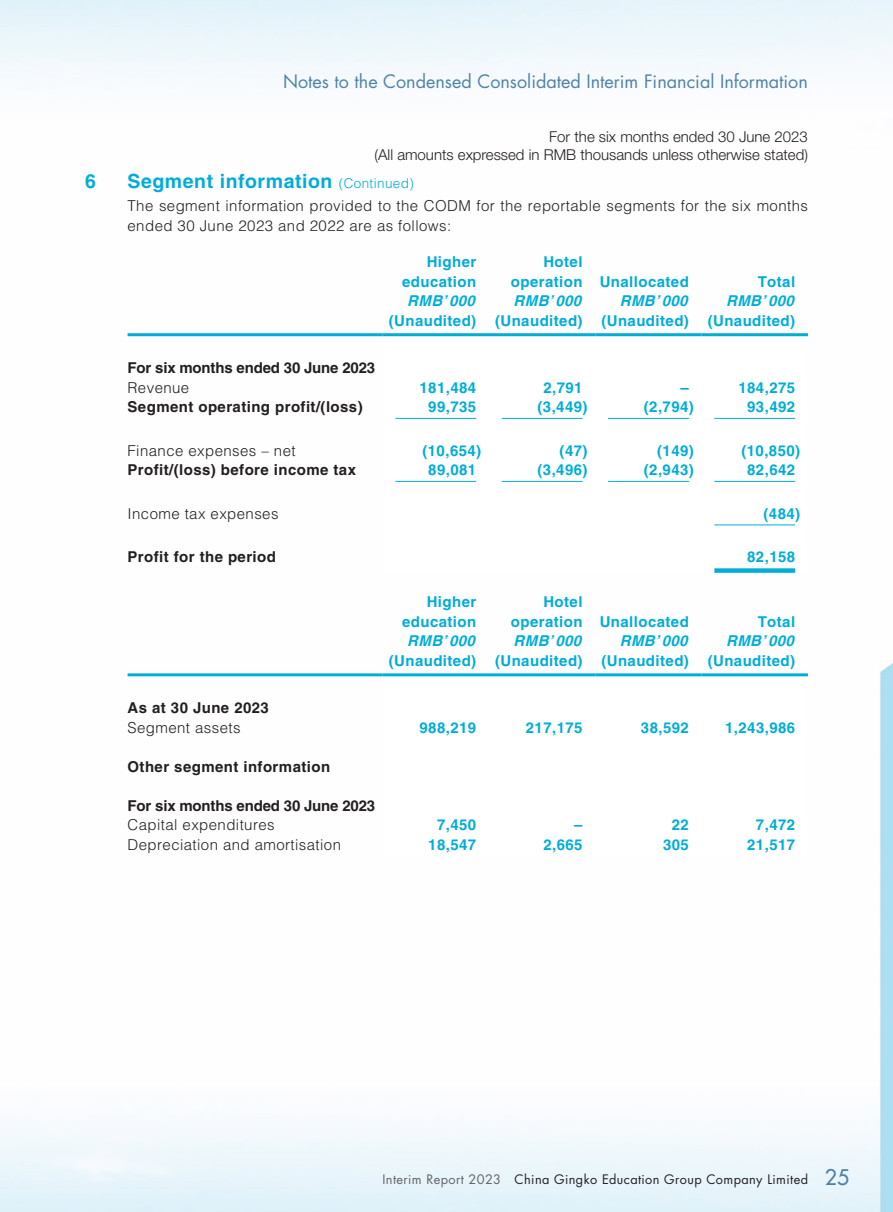
<style>
.page{position:relative;width:893px;height:1212px;background:#fff}
.page>*{position:absolute;margin:0;border:0;box-sizing:border-box;transform-origin:0 0}
._01_Heading_1{font:700 19.5px "Helvetica LT Std";letter-spacing:.03em;color:#00add8}
.t1{font:18px "Futura Std";color:#4e83a6}
._50_Table_Body{font:700 15px/19.5px "Helvetica LT Std";letter-spacing:.03em;color:#00add8;text-align:right}
._00_Body_text{font:300 15px/19.5px "Helvetica LT Std";letter-spacing:.03em;color:#231f20}
._50_Table_Body-2{font:700 15px "Helvetica LT Std";letter-spacing:.03em;color:#231f20}
._50_Table_Body-3{font:300 15px "Helvetica LT Std";letter-spacing:.03em;color:#231f20}
.t2{font:300 15px/18px "Helvetica Neue LT Std";color:#231f20;text-align:right}
._50_Table_Body-4{font:italic 700 15px "Helvetica LT Std";color:#00add8}
._50_Table_Body-5{font:700 15px "Helvetica LT Std";letter-spacing:-.01em;color:#231f20}
.t3{font:12.75px "Futura Std";letter-spacing:.03em;color:#231f20}
.s1{font-weight:300;font-size:13.5px}
.s2{color:#636366}
.s3{font-weight:500;font-size:21px;color:#4e83a6}
</style>
<div class="page">
<svg style="left:383px;top:336px;width:425px;height:237px"></svg>
<hr style="left:128px;top:333px;width:255px;height:3px;background:#00add8">
<hr style="left:383px;top:333px;width:106px;height:3px;background:#00add8">
<hr style="left:489px;top:333px;width:106px;height:3px;background:#00add8">
<hr style="left:595px;top:333px;width:107px;height:3px;background:#00add8">
<hr style="left:702px;top:333px;width:106px;height:3px;background:#00add8">
<hr style="left:395px;top:418px;width:81px;height:1px;background:#00add8">
<hr style="left:502px;top:418px;width:81px;height:1px;background:#00add8">
<hr style="left:608px;top:418px;width:81px;height:1px;background:#00add8">
<hr style="left:714px;top:418px;width:81px;height:1px;background:#00add8">
<hr style="left:395px;top:481px;width:81px;height:1px;background:#00add8">
<hr style="left:502px;top:481px;width:81px;height:1px;background:#00add8">
<hr style="left:608px;top:481px;width:81px;height:1px;background:#00add8">
<hr style="left:714px;top:481px;width:81px;height:1px;background:#00add8">
<hr style="left:714px;top:524px;width:81px;height:1px;background:#00add8">
<div style="left:714px;top:568px;width:81px;height:5px;background:#00add8"></div>
<svg style="left:383px;top:676px;width:425px;height:1px"></svg>
<hr style="left:128px;top:673px;width:255px;height:3px;background:#00add8">
<hr style="left:383px;top:673px;width:106px;height:3px;background:#00add8">
<hr style="left:489px;top:673px;width:106px;height:3px;background:#00add8">
<hr style="left:595px;top:673px;width:107px;height:3px;background:#00add8">
<hr style="left:702px;top:673px;width:106px;height:3px;background:#00add8">
<p class="t1" style="left:283px;top:70px;width:526px">Notes to the Condensed Consolidated Interim Financial Information</p>
<p class="t2" style="left:375px;top:127px;width:435px">For the six months ended 30 June 2023<br>(All amounts expressed in RMB thousands unless otherwise stated)</p>
<p class="_01_Heading_1" style="left:85px;top:169px;width:12px">6</p>
<p class="_01_Heading_1" style="left:128px;top:169px;width:288px">Segment information <span class="s1">(Continued)</span></p>
<p class="_00_Body_text" style="left:128px;top:196px;width:682px">The segment information provided to the CODM for the reportable segments for the six months ended 30 June 2023 and 2022 are as follows:</p>
<p class="_50_Table_Body" style="left:402px;top:252px;width:76px">Higher education</p>
<p class="_50_Table_Body" style="left:511px;top:252px;width:73px">Hotel operation</p>
<p class="_50_Table_Body" style="left:600px;top:271px;width:91px">Unallocated</p>
<p class="_50_Table_Body" style="left:758px;top:271px;width:39px">Total</p>
<p class="_50_Table_Body-4" style="left:407px;top:292px;width:73px">RMB’000</p>
<p class="_50_Table_Body-4" style="left:513px;top:292px;width:73px">RMB’000</p>
<p class="_50_Table_Body-4" style="left:620px;top:292px;width:73px">RMB’000</p>
<p class="_50_Table_Body-4" style="left:726px;top:292px;width:73px">RMB’000</p>
<p class="_50_Table_Body" style="left:389px;top:310px;width:89px">(Unaudited)</p>
<p class="_50_Table_Body" style="left:495px;top:310px;width:89px">(Unaudited)</p>
<p class="_50_Table_Body" style="left:601px;top:310px;width:89px">(Unaudited)</p>
<p class="_50_Table_Body" style="left:708px;top:310px;width:89px">(Unaudited)</p>
<p class="_50_Table_Body-5" style="left:128px;top:359px;width:249px">For six months ended 30 June 2023</p>
<p class="_50_Table_Body-3" style="left:128px;top:378px;width:63px">Revenue</p>
<p class="_50_Table_Body" style="left:420px;top:378px;width:58px">181,484</p>
<p class="_50_Table_Body" style="left:543px;top:378px;width:41px">2,791</p>
<p class="_50_Table_Body" style="left:680px;top:378px;width:10px">–</p>
<p class="_50_Table_Body" style="left:738px;top:378px;width:58px">184,275</p>
<p class="_50_Table_Body-2" style="left:128px;top:398px;width:237px">Segment operating profit/(loss)</p>
<p class="_50_Table_Body" style="left:428px;top:397px;width:49px">99,735</p>
<p class="_50_Table_Body" style="left:537px;top:397px;width:52px">(3,449)</p>
<p class="_50_Table_Body" style="left:644px;top:397px;width:52px">(2,794)</p>
<p class="_50_Table_Body" style="left:747px;top:397px;width:49px">93,492</p>
<p class="_50_Table_Body-3" style="left:128px;top:441px;width:170px">Finance expenses – net</p>
<p class="_50_Table_Body" style="left:422px;top:441px;width:60px">(10,654)</p>
<p class="_50_Table_Body" style="left:560px;top:441px;width:29px">(47)</p>
<p class="_50_Table_Body" style="left:657px;top:441px;width:38px">(149)</p>
<p class="_50_Table_Body" style="left:741px;top:441px;width:60px">(10,850)</p>
<p class="_50_Table_Body-2" style="left:128px;top:461px;width:230px">Profit/(loss) before income tax</p>
<p class="_50_Table_Body" style="left:428px;top:460px;width:49px">89,081</p>
<p class="_50_Table_Body" style="left:537px;top:460px;width:52px">(3,496)</p>
<p class="_50_Table_Body" style="left:644px;top:460px;width:52px">(2,943)</p>
<p class="_50_Table_Body" style="left:747px;top:460px;width:49px">82,642</p>
<p class="_50_Table_Body-3" style="left:128px;top:504px;width:152px">Income tax expenses</p>
<p class="_50_Table_Body" style="left:763px;top:504px;width:38px">(484)</p>
<p class="_50_Table_Body-2" style="left:128px;top:548px;width:150px">Profit for the period</p>
<p class="_50_Table_Body" style="left:747px;top:547px;width:49px">82,158</p>
<p class="_50_Table_Body" style="left:402px;top:592px;width:76px">Higher education</p>
<p class="_50_Table_Body" style="left:511px;top:592px;width:73px">Hotel operation</p>
<p class="_50_Table_Body" style="left:600px;top:612px;width:91px">Unallocated</p>
<p class="_50_Table_Body" style="left:758px;top:612px;width:39px">Total</p>
<p class="_50_Table_Body-4" style="left:407px;top:632px;width:73px">RMB’000</p>
<p class="_50_Table_Body-4" style="left:513px;top:632px;width:73px">RMB’000</p>
<p class="_50_Table_Body-4" style="left:620px;top:632px;width:73px">RMB’000</p>
<p class="_50_Table_Body-4" style="left:726px;top:632px;width:73px">RMB’000</p>
<p class="_50_Table_Body" style="left:389px;top:651px;width:89px">(Unaudited)</p>
<p class="_50_Table_Body" style="left:495px;top:651px;width:89px">(Unaudited)</p>
<p class="_50_Table_Body" style="left:601px;top:651px;width:89px">(Unaudited)</p>
<p class="_50_Table_Body" style="left:708px;top:651px;width:89px">(Unaudited)</p>
<p class="_50_Table_Body-2" style="left:128px;top:699px;width:143px">As at 30 June 2023</p>
<p class="_50_Table_Body-3" style="left:128px;top:718px;width:114px">Segment assets</p>
<p class="_50_Table_Body" style="left:420px;top:718px;width:58px">988,219</p>
<p class="_50_Table_Body" style="left:526px;top:718px;width:58px">217,175</p>
<p class="_50_Table_Body" style="left:641px;top:718px;width:49px">38,592</p>
<p class="_50_Table_Body" style="left:725px;top:718px;width:72px">1,243,986</p>
<p class="_50_Table_Body-2" style="left:128px;top:757px;width:204px">Other segment information</p>
<p class="_50_Table_Body-5" style="left:128px;top:796px;width:249px">For six months ended 30 June 2023</p>
<p class="_50_Table_Body-3" style="left:128px;top:816px;width:149px">Capital expenditures</p>
<p class="_50_Table_Body" style="left:437px;top:815px;width:41px">7,450</p>
<p class="_50_Table_Body" style="left:574px;top:815px;width:10px">–</p>
<p class="_50_Table_Body" style="left:672px;top:815px;width:19px">22</p>
<p class="_50_Table_Body" style="left:756px;top:815px;width:41px">7,472</p>
<p class="_50_Table_Body-3" style="left:128px;top:835px;width:215px">Depreciation and amortisation</p>
<p class="_50_Table_Body" style="left:428px;top:835px;width:49px">18,547</p>
<p class="_50_Table_Body" style="left:543px;top:835px;width:41px">2,665</p>
<p class="_50_Table_Body" style="left:663px;top:835px;width:27px">305</p>
<p class="_50_Table_Body" style="left:747px;top:835px;width:49px">21,517</p>
<p class="t3" style="left:382px;top:1171px;width:468px"><span class="s2">Interim Report 2023</span> China Gingko Education Group Company Limited <span class="s3">25</span></p>
</div>
